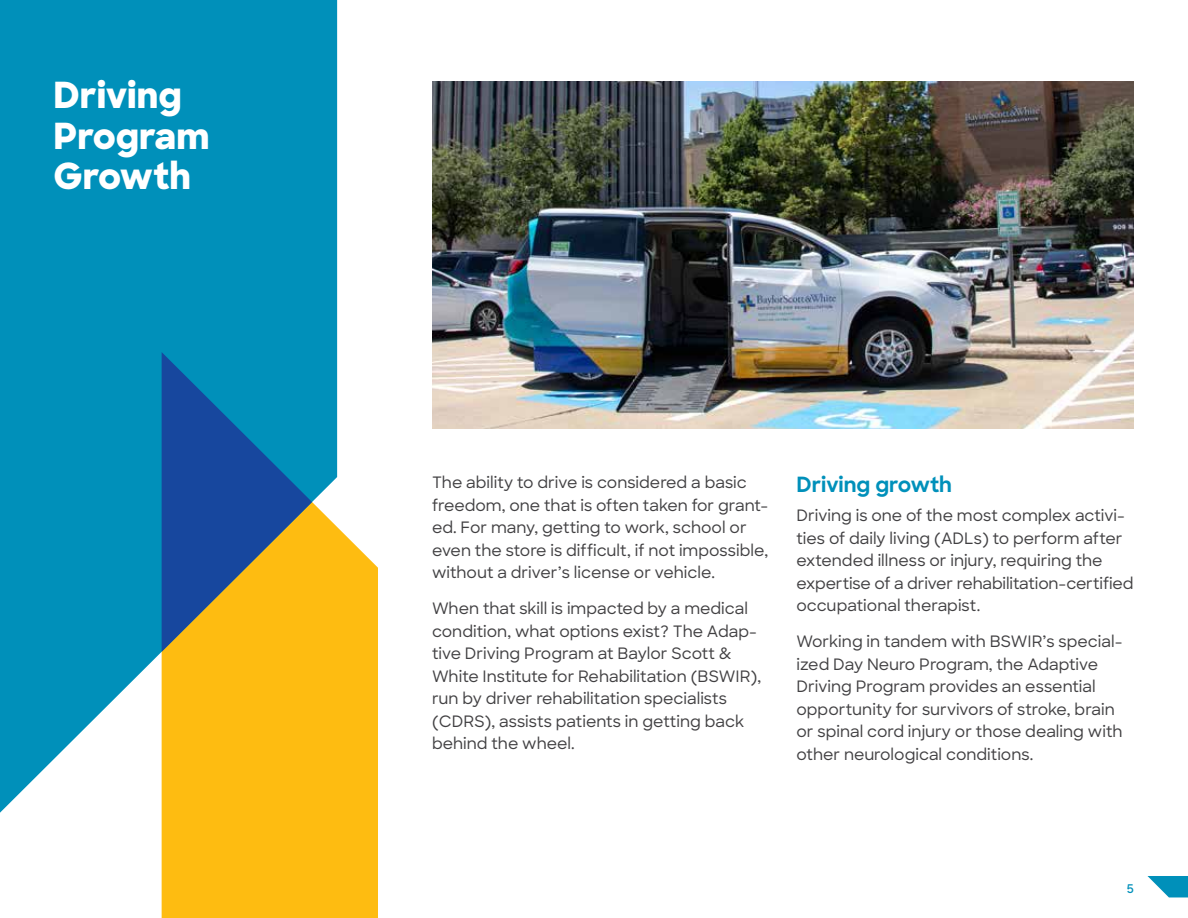
<style>
.page{position:relative;width:1188px;height:918px;background:#fff}
.page>*{position:absolute;margin:0;border:0;box-sizing:border-box;transform-origin:0 0}
.t1{font:800 36px/40.5px "Sharp Sans";color:#fff}
.t2{font:700 21px "Sharp Sans";color:#0090ba}
.t3{font:500 15.75px/22.5px "Sharp Sans";color:#414042}
.t4{font:600 12px "Sharp Sans";color:#0090ba}
</style>
<div class="page">
<svg style="left:1148px;top:876px;width:40px;height:21px"></svg>
<svg style="left:162px;top:352px;width:216px;height:566px;fill:#febc11"></svg>
<img style="left:432px;top:81px;width:702px;height:348px">
<svg style="left:0;top:0;width:337px;height:813px;background:#329ca6"></svg>
<svg style="left:162px;top:352px;width:150px;height:300px;background:#4a7681"></svg>
<h1 class="t1" style="left:54px;top:73px;width:157px">Driving<br>Program<br>Growth</h1>
<p class="t3" style="left:432px;top:470px;width:338px">The ability to drive is considered a basic freedom, one that is often taken for grant&shy;ed. For many, getting to work, school or even the store is difficult, if not impossible, without a driver’s license or vehicle.</p>
<p class="t3" style="left:432px;top:596px;width:331px">When that skill is impacted by a medical condition, what options exist? The Adap&shy;tive Driving Program at Baylor Scott &amp; White Institute for Rehabilitation (BSWIR), run by driver rehabilitation specialists (CDRS), assists patients in getting back behind the wheel.</p>
<h2 class="t2" style="left:796px;top:469px;width:157px">Driving growth</h2>
<p class="t3" style="left:796px;top:504px;width:338px">Driving is one of the most complex activi&shy;ties of daily living (ADLs) to perform after extended illness or injury, requiring the expertise of a driver rehabilitation-certified occupational therapist.</p>
<p class="t3" style="left:796px;top:630px;width:328px">Working in tandem with BSWIR’s special&shy;ized Day Neuro Program, the Adaptive Driving Program provides an essential opportunity for survivors of stroke, brain or spinal cord injury or those dealing with other neurological conditions.</p>
<p class="t4" style="left:1127px;top:880px;width:9px">5</p>
</div>
